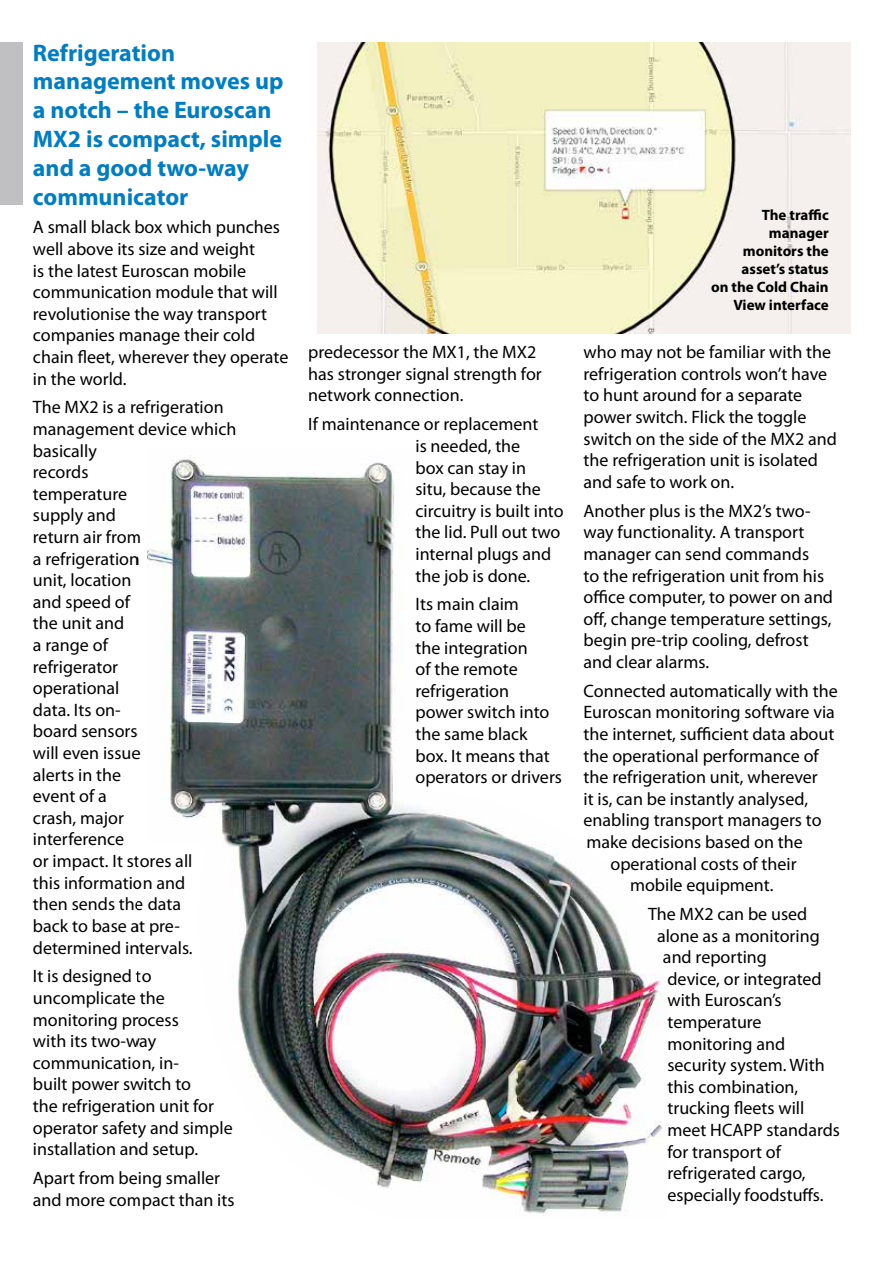
<style>
.page{position:relative;width:893px;height:1263px;background:#fff}
.page>*{position:absolute;margin:0;border:0;box-sizing:border-box;transform-origin:0 0}
.t1{font:700 24px/28.8px "Myriad Pro";color:#007dc3}
.t2{font:18px/21.6px "Myriad Pro";color:#000}
.t3{font:700 15px/18px "Myriad Pro";color:#000;text-align:right}
</style>
<div class="page">
<img style="left:318px;top:43px;width:532px;height:290px">
<img style="left:147px;top:455px;width:516px;height:761px">
<div style="left:0;top:43px;width:22px;height:162px;background:#c0bfc1"></div>
<h1 class="t1" style="left:33px;top:37px;width:252px">Refrigeration management moves up a notch – the Euroscan<br>MX2 is compact, simple and a good two-way communicator</h1>
<p class="t2" style="left:33px;top:216px;width:257px">A small black box which punches well above its size and weight<br>is the latest Euroscan mobile communication module that will revolutionise the way transport companies manage their cold chain fleet, wherever they operate in the world.</p>
<p class="t2" style="left:33px;top:396px;width:205px">The MX2 is a refrigeration management device which basically<br>records<br>temperature<br>supply and<br>return air from<br>a refrigeration<br>unit, location<br>and speed of<br>the unit and<br>a range of<br>refrigerator<br>operational<br>data. Its on-<br>board sensors<br>will even issue<br>alerts in the<br>event of a<br>crash, major<br>interference<br>or impact. It stores all<br>this information and<br>then sends the data<br>back to base at pre&shy;determined intervals.</p>
<p class="t2" style="left:33px;top:965px;width:201px">It is designed to uncomplicate the monitoring process<br>with its two-way communication, in-<br>built power switch to<br>the refrigeration unit for operator safety and simple installation and setup.</p>
<p class="t2" style="left:33px;top:1167px;width:203px">Apart from being smaller and more compact than its</p>
<p class="t2" style="left:308px;top:341px;width:235px">predecessor the MX1, the MX2 has stronger signal strength for network connection.</p>
<p class="t2" style="left:415px;top:413px;width:150px;text-indent:-107px">If maintenance or replacement<br>is needed, the<br>box can stay in<br>situ, because the circuitry is built into the lid. Pull out two internal plugs and the job is done.</p>
<p class="t2" style="left:415px;top:593px;width:148px">Its main claim<br>to fame will be<br>the integration<br>of the remote refrigeration<br>power switch into the same black box. It means that operators or drivers</p>
<p class="t3" style="left:711px;top:206px;width:119px">The traffic manager monitors the asset’s status<br>on the Cold Chain<br>View interface</p>
<p class="t2" style="left:584px;top:341px;width:255px">who may not be familiar with the refrigeration controls won’t have to hunt around for a separate power switch. Flick the toggle switch on the side of the MX2 and the refrigeration unit is isolated and safe to work on.</p>
<p class="t2" style="left:584px;top:500px;width:251px">Another plus is the MX2’s two&shy;way functionality. A transport manager can send commands<br>to the refrigeration unit from his office computer, to power on and off, change temperature settings, begin pre-trip cooling, defrost and clear alarms.</p>
<p class="t2" style="left:584px;top:680px;width:256px">Connected automatically with the</p>
<p class="t2" style="left:584px;top:701px;width:253px">Euroscan monitoring software via</p>
<p class="t2" style="left:584px;top:723px;width:252px">the internet, sufficient data about</p>
<p class="t2" style="left:584px;top:744px;width:237px">the operational performance of</p>
<p class="t2" style="left:584px;top:766px;width:236px">the refrigeration unit, wherever</p>
<p class="t2" style="left:584px;top:788px;width:226px">it is, can be instantly analysed,</p>
<p class="t2" style="left:584px;top:809px;width:240px">enabling transport managers to</p>
<p class="t2" style="left:586px;top:831px;width:218px">make decisions based on the</p>
<p class="t2" style="left:610px;top:852px;width:188px">operational costs of their</p>
<p class="t2" style="left:630px;top:874px;width:145px">mobile equipment.</p>
<p class="t2" style="left:648px;top:903px;width:161px">The MX2 can be used</p>
<p class="t2" style="left:657px;top:924px;width:164px">alone as a monitoring</p>
<p class="t2" style="left:663px;top:946px;width:106px">and reporting</p>
<p class="t2" style="left:667px;top:968px;width:156px">device, or integrated</p>
<p class="t2" style="left:667px;top:989px;width:116px">with Euroscan’s</p>
<p class="t2" style="left:667px;top:1011px;width:96px">temperature</p>
<p class="t2" style="left:667px;top:1032px;width:119px">monitoring and</p>
<p class="t2" style="left:667px;top:1054px;width:159px">security system. With</p>
<p class="t2" style="left:667px;top:1076px;width:132px">this combination,</p>
<p class="t2" style="left:667px;top:1097px;width:138px">trucking fleets will</p>
<p class="t2" style="left:667px;top:1119px;width:174px">meet HCAPP standards</p>
<p class="t2" style="left:667px;top:1140px;width:115px">for transport of</p>
<p class="t2" style="left:667px;top:1162px;width:140px">refrigerated cargo,</p>
<p class="t2" style="left:667px;top:1184px;width:158px">especially foodstuffs.</p>
</div>
